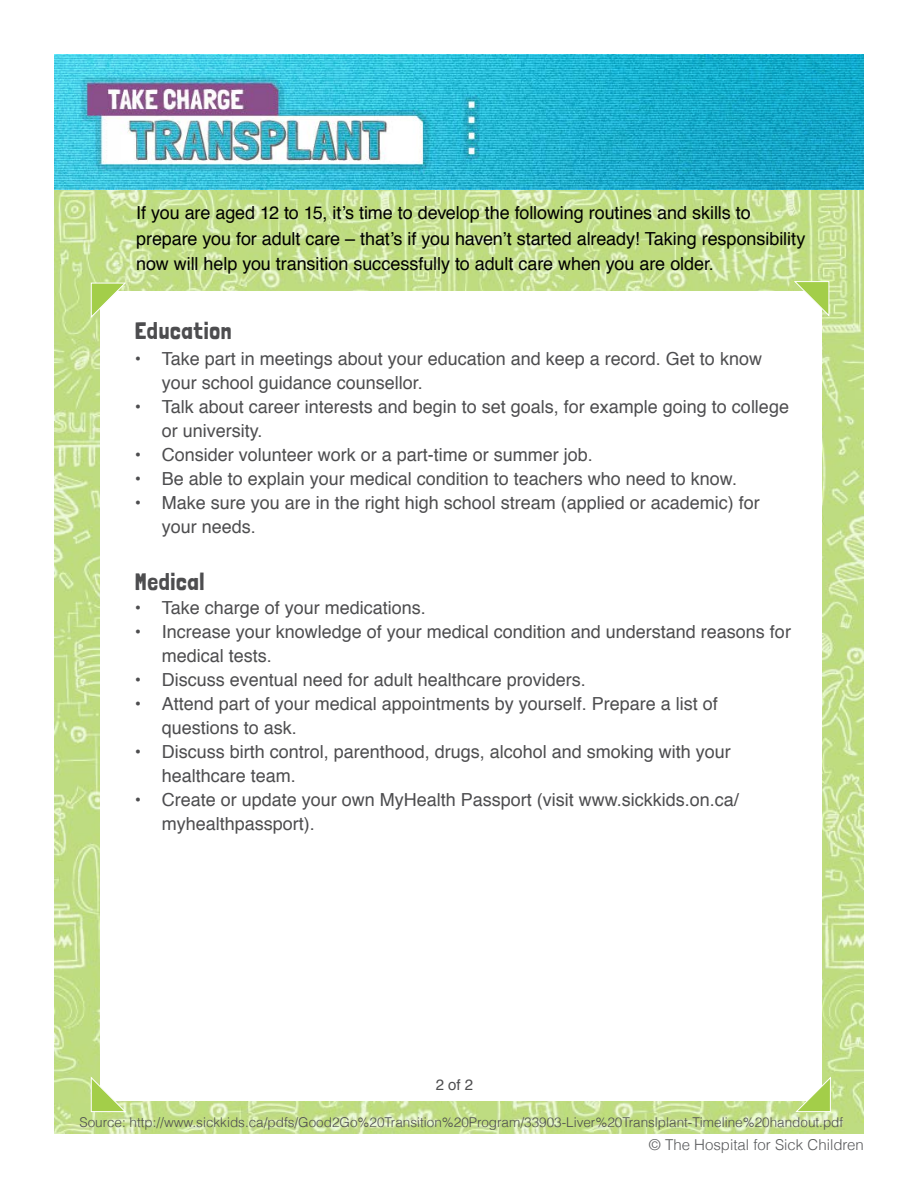
<style>
.page{position:relative;width:918px;height:1188px;background:#fff}
.page>*{position:absolute;margin:0;border:0;box-sizing:border-box;transform-origin:0 0}
.t1{font:24px "Londrina Solid";letter-spacing:.025em;color:#4d4d4f}
.t2{font:18px/24px "Helvetica";color:#4d4d4f}
.t3{font:18px/25.5px "Helvetica";letter-spacing:-.005em;color:#000}
.t4{font:300 15px "Helvetica";color:#58595b}
.t5{font:15px "Helvetica";color:#4d4d4f}
.t6{font:300 13.5px "Helvetica";color:#4d4d4f}
</style>
<div class="page">
<img style="left:54px;top:189px;width:810px;height:945px">
<div style="left:100px;top:291px;width:722px;height:810px;background:#fff"></div>
<img style="left:54px;top:54px;width:810px;height:135px">
<svg style="left:793px;top:281px;width:37px;height:36px"></svg>
<svg style="left:90px;top:1077px;width:37px;height:35px"></svg>
<svg style="left:91px;top:282px;width:35px;height:37px"></svg>
<svg style="left:795px;top:1076px;width:36px;height:37px"></svg>
<p class="t3" style="left:136px;top:200px;width:671px">If you are aged 12 to 15, it’s time to develop the following routines and skills to prepare you for adult care – that’s if you haven’t started already! Taking responsibility now will help you transition successfully to adult care when you are older.</p>
<h1 class="t1" style="left:135px;top:317px;width:98px">Education</h1>
<p class="t2" style="left:162px;top:347px;width:602px;text-indent:-27px">• Take part in meetings about your education and keep a record. Get to know your school guidance counsellor.</p>
<p class="t2" style="left:162px;top:395px;width:629px;text-indent:-27px">• Talk about career interests and begin to set goals, for example going to college or university.</p>
<p class="t2" style="left:135px;top:443px;width:460px">• Consider volunteer work or a part-time or summer job.</p>
<p class="t2" style="left:135px;top:467px;width:604px">• Be able to explain your medical condition to teachers who need to know.</p>
<p class="t2" style="left:162px;top:491px;width:600px;text-indent:-27px">• Make sure you are in the right high school stream (applied or academic) for your needs.</p>
<h1 class="t1" style="left:135px;top:567px;width:71px">Medical</h1>
<p class="t2" style="left:135px;top:596px;width:293px">• Take charge of your medications.</p>
<p class="t2" style="left:162px;top:620px;width:631px;text-indent:-27px">• Increase your knowledge of your medical condition and understand reasons for medical tests.</p>
<p class="t2" style="left:135px;top:668px;width:453px">• Discuss eventual need for adult healthcare providers.</p>
<p class="t2" style="left:162px;top:692px;width:558px;text-indent:-27px">• Attend part of your medical appointments by yourself. Prepare a list of questions to ask.</p>
<p class="t2" style="left:162px;top:740px;width:571px;text-indent:-27px">• Discuss birth control, parenthood, drugs, alcohol and smoking with your healthcare team.</p>
<p class="t2" style="left:162px;top:788px;width:579px;text-indent:-27px">• Create or update your own MyHealth Passport (visit www.sickkids.on.ca/ myhealthpassport).</p>
<p class="t5" style="left:436px;top:1073px;width:39px">2 of 2</p>
<p class="t6" style="left:80px;top:1114px;width:765px">Source: http://www.sickkids.ca/pdfs/Good2Go%20Transition%20Program/33903-Liver%20Translplant-Timeline%20handout.pdf</p>
<p class="t4" style="left:649px;top:1135px;width:217px">© The Hospital for Sick Children</p>
</div>
